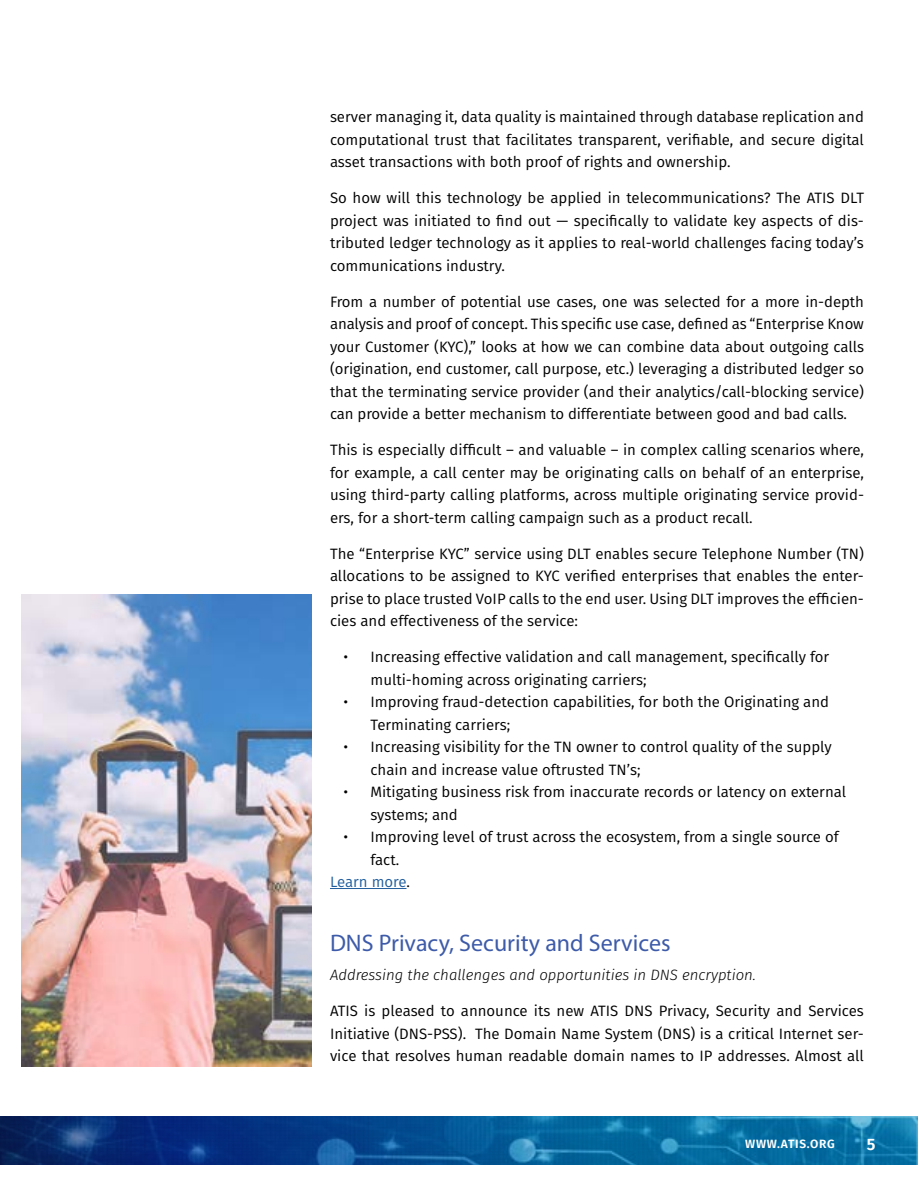
<style>
.page{position:relative;width:918px;height:1188px;background:#fff}
.page>*{position:absolute;margin:0;border:0;box-sizing:border-box;transform-origin:0 0}
.t1{font:24px "Myriad Pro";color:#3d5ba9}
.t2{font:600 16.5px "Fira Sans";color:#fff}
.t3{font:15px/22.5px "Fira Sans";color:#000;text-align:justify}
.t4{font:15px/22.5px "Fira Sans";color:#000101;text-align:justify}
.t5{font:italic 300 15px "Fira Sans";color:#000101}
.t6{font:15px "Fira Sans";color:#215e9e}
.t7{font:600 12px "Fira Sans";letter-spacing:.06em;color:#fff}
.s1{color:#000}
</style>
<div class="page">
<svg style="left:0;top:1117px;width:918px;height:47px;background:#095391"></svg>
<hr style="left:330px;top:888px;width:77px;height:1px;background:#215e9e">
<img style="left:21px;top:594px;width:291px;height:473px">
<p class="t3" style="left:330px;top:105px;width:536px">server managing it, data quality is maintained through database replication and computational trust that facilitates transparent, verifiable, and secure digital asset transactions with both proof of rights and ownership.</p>
<p class="t3" style="left:330px;top:186px;width:536px">So how will this technology be applied in telecommunications? The ATIS DLT project was initiated to find out — specifically to validate key aspects of dis&shy;tributed ledger technology as it applies to real-world challenges facing today’s communications industry.</p>
<p class="t3" style="left:330px;top:290px;width:536px">From a number of potential use cases, one was selected for a more in-depth analysis and proof of concept. This specific use case, defined as “Enterprise Know your Customer (KYC),” looks at how we can combine data about outgoing calls (origination, end customer, call purpose, etc.) leveraging a distributed ledger so that the terminating service provider (and their analytics/call-blocking service) can provide a better mechanism to differentiate between good and bad calls.</p>
<p class="t3" style="left:330px;top:438px;width:536px">This is especially difficult – and valuable – in complex calling scenarios where, for example, a call center may be originating calls on behalf of an enterprise, using third-party calling platforms, across multiple originating service provid&shy;ers, for a short-term calling campaign such as a product recall.</p>
<p class="t3" style="left:330px;top:542px;width:536px">The “Enterprise KYC” service using DLT enables secure Telephone Number (TN) allocations to be assigned to KYC verified enterprises that enables the enter&shy;prise to place trusted VoIP calls to the end user. Using DLT improves the efficien&shy;cies and effectiveness of the service:</p>
<p class="t3" style="left:370px;top:645px;width:460px;text-indent:-27px">• Increasing effective validation and call management, specifically for multi-homing across originating carriers;</p>
<p class="t3" style="left:370px;top:690px;width:460px;text-indent:-27px">• Improving fraud-detection capabilities, for both the Originating and<br>Terminating carriers;</p>
<p class="t3" style="left:370px;top:735px;width:463px;text-indent:-27px">• Increasing visibility for the TN owner to control quality of the supply chain and increase value oftrusted TN’s;</p>
<p class="t3" style="left:370px;top:780px;width:477px;text-indent:-27px">• Mitigating business risk from inaccurate records or latency on external systems; and</p>
<p class="t3" style="left:344px;top:825px;width:497px">• Improving level of trust across the ecosystem, from a single source of</p>
<p class="t3" style="left:370px;top:848px;width:30px">fact.</p>
<p class="t6" style="left:330px;top:871px;width:82px">Learn more<span class="s1">.</span></p>
<h1 class="t1" style="left:330px;top:928px;width:342px">DNS Privacy, Security and Services</h1>
<p class="t5" style="left:330px;top:964px;width:428px">Addressing the challenges and opportunities in DNS encryption.</p>
<p class="t4" style="left:330px;top:999px;width:535px">ATIS is pleased to announce its new ATIS DNS Privacy, Security and Services Initiative (DNS-PSS). The Domain Name System (DNS) is a critical Internet ser&shy;vice that resolves human readable domain names to IP addresses. Almost all</p>
<p class="t7" style="left:745px;top:1134px;width:91px">WWW.ATIS.ORG</p>
<p class="t2" style="left:867px;top:1131px;width:10px">5</p>
</div>
